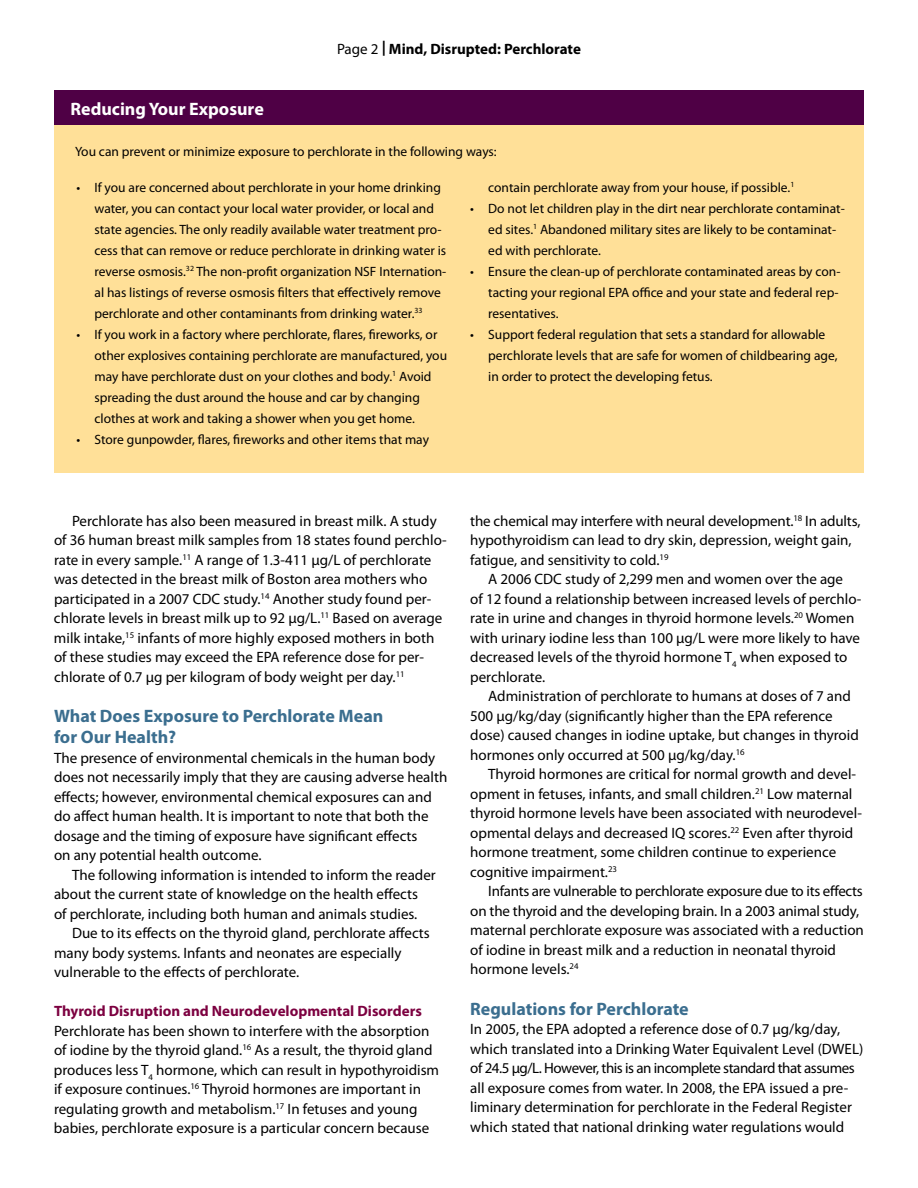
<style>
.page{position:relative;width:918px;height:1188px;background:#fff}
.page>*{position:absolute;margin:0;border:0;box-sizing:border-box;transform-origin:0 0}
.t1{font:700 18px/21px "Myriad Pro";color:#3b6e8f}
.t2{font:700 18px "Myriad Pro";color:#fff}
.t3{font:15px/19.5px "Myriad Pro";color:#000}
.t4{font:700 15px "Myriad Pro";color:#7c0040}
.t5{font:700 15px "Myriad Pro";color:#000}
.t6{font:13.5px/21px "Myriad Pro";color:#000}
.s1{font-weight:400}
</style>
<div class="page">
<div style="left:55px;top:90px;width:809px;height:382px;background:#ffe098"></div>
<div style="left:54px;top:90px;width:810px;height:35px;background:#4f0045"></div>
<p class="t2" style="left:70px;top:97px;width:195px">Reducing Your Exposure</p>
<p class="t5" style="left:337px;top:39px;width:245px"><span class="s1">Page 2</span> | Mind, Disrupted: Perchlorate</p>
<p class="t6" style="left:75px;top:140px;width:423px">You can prevent or minimize exposure to perchlorate in the following ways:</p>
<p class="t6" style="left:94px;top:176px;width:353px;text-indent:-18px">• If you are concerned about perchlorate in your home drinking water, you can contact your local water provider, or local and state agencies. The only readily available water treatment pro&shy;cess that can remove or reduce perchlorate in drinking water is reverse osmosis.<sup>32</sup> The non-profit organization NSF Internation&shy;al has listings of reverse osmosis filters that effectively remove perchlorate and other contaminants from drinking water.<sup>33</sup></p>
<p class="t6" style="left:94px;top:323px;width:354px;text-indent:-18px">• If you work in a factory where perchlorate, flares, fireworks, or other explosives containing perchlorate are manufactured, you may have perchlorate dust on your clothes and body.<sup>1</sup> Avoid spreading the dust around the house and car by changing clothes at work and taking a shower when you get home.</p>
<p class="t6" style="left:77px;top:428px;width:354px">• Store gunpowder, flares, fireworks and other items that may</p>
<p class="t6" style="left:488px;top:176px;width:308px">contain perchlorate away from your house, if possible.<sup>1</sup></p>
<p class="t6" style="left:488px;top:197px;width:358px;text-indent:-18px">• Do not let children play in the dirt near perchlorate contaminat&shy;ed sites.<sup>1</sup> Abandoned military sites are likely to be contaminat&shy;ed with perchlorate.</p>
<p class="t6" style="left:488px;top:260px;width:354px;text-indent:-18px">• Ensure the clean-up of perchlorate contaminated areas by con&shy;tacting your regional EPA office and your state and federal rep&shy;resentatives.</p>
<p class="t6" style="left:488px;top:323px;width:351px;text-indent:-18px">• Support federal regulation that sets a standard for allowable perchlorate levels that are safe for women of childbearing age, in order to protect the developing fetus.</p>
<p class="t3" style="left:54px;top:511px;width:394px;text-indent:18px">Perchlorate has also been measured in breast milk. A study of 36 human breast milk samples from 18 states found perchlo&shy;rate in every sample.<sup>11</sup> A range of 1.3-411 µg/L of perchlorate was detected in the breast milk of Boston area mothers who participated in a 2007 CDC study.<sup>14</sup> Another study found per&shy;chlorate levels in breast milk up to 92 µg/L.<sup>11</sup> Based on average milk intake,<sup>15</sup> infants of more highly exposed mothers in both of these studies may exceed the EPA reference dose for per&shy;chlorate of 0.7 µg per kilogram of body weight per day.<sup>11</sup></p>
<p class="t1" style="left:54px;top:705px;width:331px">What Does Exposure to Perchlorate Mean for Our Health?</p>
<p class="t3" style="left:54px;top:748px;width:395px">The presence of environmental chemicals in the human body does not necessarily imply that they are causing adverse health effects; however, environmental chemical exposures can and do affect human health. It is important to note that both the dosage and the timing of exposure have significant effects<br>on any potential health outcome.</p>
<p class="t3" style="left:54px;top:865px;width:383px;text-indent:18px">The following information is intended to inform the reader about the current state of knowledge on the health effects<br>of perchlorate, including both human and animals studies.</p>
<p class="t3" style="left:54px;top:923px;width:377px;text-indent:18px">Due to its effects on the thyroid gland, perchlorate affects many body systems. Infants and neonates are especially vulnerable to the effects of perchlorate.</p>
<p class="t4" style="left:54px;top:1001px;width:369px">Thyroid Disruption and Neurodevelopmental Disorders</p>
<p class="t3" style="left:54px;top:1021px;width:387px">Perchlorate has been shown to interfere with the absorption of iodine by the thyroid gland.<sup>16</sup> As a result, the thyroid gland produces less T<sub>4</sub> hormone, which can result in hypothyroidism if exposure continues.<sup>16</sup> Thyroid hormones are important in regulating growth and metabolism.<sup>17</sup> In fetuses and young babies, perchlorate exposure is a particular concern because</p>
<p class="t3" style="left:470px;top:511px;width:392px">the chemical may interfere with neural development.<sup>18</sup> In adults, hypothyroidism can lead to dry skin, depression, weight gain, fatigue, and sensitivity to cold.<sup>19</sup></p>
<p class="t3" style="left:470px;top:569px;width:393px;text-indent:18px">A 2006 CDC study of 2,299 men and women over the age<br>of 12 found a relationship between increased levels of perchlo&shy;rate in urine and changes in thyroid hormone levels.<sup>20</sup> Women with urinary iodine less than 100 µg/L were more likely to have decreased levels of the thyroid hormone T<sub>4</sub> when exposed to perchlorate.</p>
<p class="t3" style="left:470px;top:686px;width:390px;text-indent:18px">Administration of perchlorate to humans at doses of 7 and 500 µg/kg/day (significantly higher than the EPA reference dose) caused changes in iodine uptake, but changes in thyroid hormones only occurred at 500 µg/kg/day.<sup>16</sup></p>
<p class="t3" style="left:470px;top:764px;width:393px;text-indent:18px">Thyroid hormones are critical for normal growth and devel&shy;opment in fetuses, infants, and small children.<sup>21</sup> Low maternal thyroid hormone levels have been associated with neurodevel&shy;opmental delays and decreased IQ scores.<sup>22</sup> Even after thyroid hormone treatment, some children continue to experience cognitive impairment.<sup>23</sup></p>
<p class="t3" style="left:470px;top:881px;width:395px;text-indent:18px">Infants are vulnerable to perchlorate exposure due to its effects on the thyroid and the developing brain. In a 2003 animal study, maternal perchlorate exposure was associated with a reduction of iodine in breast milk and a reduction in neonatal thyroid hormone levels.<sup>24</sup></p>
<p class="t1" style="left:470px;top:998px;width:220px">Regulations for Perchlorate</p>
<p class="t3" style="left:470px;top:1019px;width:395px">In 2005, the EPA adopted a reference dose of 0.7 µg/kg/day, which translated into a Drinking Water Equivalent Level (DWEL) of 24.5 µg/L. However, this is an incomplete standard that assumes all exposure comes from water. In 2008, the EPA issued a pre&shy;liminary determination for perchlorate in the Federal Register which stated that national drinking water regulations would</p>
</div>
